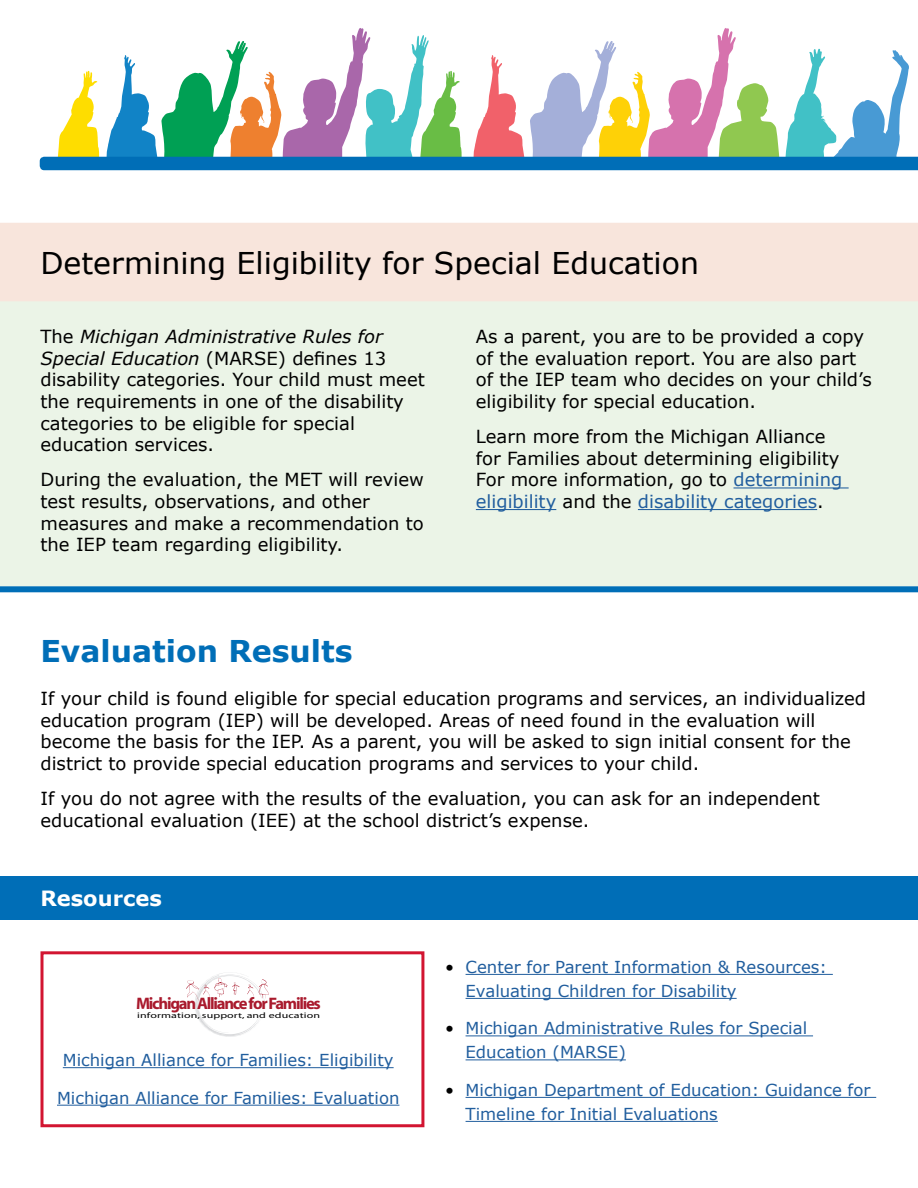
<style>
.page{position:relative;width:918px;height:1188px;background:#fff}
.page>*{position:absolute;margin:0;border:0;box-sizing:border-box;transform-origin:0 0}
.Heading3c{font:30px "Verdana";color:#000}
.Heading3d{font:700 30px "Verdana";color:#006eb7}
.Resources{font:700 21px "Verdana";color:#fff}
.t1{font:18px/21.6px "Verdana";color:#000}
.t2{font:700 16.65px "Myriad";letter-spacing:-.075em;color:#a91a2d}
.t3{font:16.5px/24px "Verdana";color:#215e9e}
.t4{font:7.95px "Myriad";letter-spacing:.01em;color:#010101;scale:1.5 1}
.s1{font-style:italic}
.s2{color:#215e9e}
.s3{color:#000}
</style>
<div class="page">
<svg style="left:40px;top:28px;width:878px;height:142px"></svg>
<div style="left:0;top:301px;width:918px;height:285px;background:#ebf4e7"></div>
<div style="left:0;top:877px;width:918px;height:43px;background:#006eb7"></div>
<hr style="left:466px;top:974px;width:367px;height:1px;background:#215e9e">
<hr style="left:466px;top:998px;width:271px;height:1px;background:#215e9e">
<hr style="left:466px;top:1035px;width:347px;height:1px;background:#215e9e">
<hr style="left:466px;top:1059px;width:160px;height:1px;background:#215e9e">
<hr style="left:466px;top:1097px;width:410px;height:1px;background:#215e9e">
<hr style="left:466px;top:1121px;width:252px;height:1px;background:#215e9e">
<svg style="left:186px;top:973px;width:83px;height:64px"></svg>
<div style="left:40px;top:951px;width:384px;height:176px;border:3px solid #d21531"></div>
<hr style="left:63px;top:1067px;width:331px;height:1px;background:#215e9e">
<hr style="left:57px;top:1105px;width:342px;height:1px;background:#215e9e">
<div style="left:0;top:223px;width:918px;height:78px;background:#f8e5dc"></div>
<hr style="left:734px;top:487px;width:115px;height:1px;background:#215e9e">
<hr style="left:476px;top:509px;width:80px;height:1px;background:#215e9e">
<hr style="left:638px;top:509px;width:179px;height:1px;background:#215e9e">
<div style="left:0;top:586px;width:918px;height:6px;background:#006eb7"></div>
<h3 class="Heading3c" style="left:40px;top:242px;width:660px">Determining Eligibility for Special Education</h3>
<p class="t1" style="left:40px;top:326px;width:386px">The <span class="s1">Michigan Administrative Rules for Special Education</span> (MARSE) defines 13 disability categories. Your child must meet the requirements in one of the disability categories to be eligible for special education services.</p>
<p class="t1" style="left:40px;top:469px;width:385px">During the evaluation, the MET will review test results, observations, and other measures and make a recommendation to the IEP team regarding eligibility.</p>
<h3 class="Heading3d" style="left:40px;top:630px;width:314px">Evaluation Results</h3>
<p class="t1" style="left:476px;top:326px;width:397px">As a parent, you are to be provided a copy of the evaluation report. You are also part of the IEP team who decides on your child’s eligibility for special education.</p>
<p class="t1" style="left:476px;top:426px;width:368px">Learn more from the Michigan Alliance for Families about determining eligibility For more information, go to <span class="s2">determining eligibility</span> and the <span class="s2">disability categories</span>.</p>
<p class="t1" style="left:40px;top:688px;width:827px">If your child is found eligible for special education programs and services, an individualized education program (IEP) will be developed. Areas of need found in the evaluation will become the basis for the IEP. As a parent, you will be asked to sign initial consent for the district to provide special education programs and services to your child.</p>
<p class="t1" style="left:40px;top:788px;width:781px">If you do not agree with the results of the evaluation, you can ask for an independent educational evaluation (IEE) at the school district’s expense.</p>
<h3 class="Resources" style="left:40px;top:884px;width:123px">Resources</h3>
<p class="t2" style="left:136px;top:994px;width:186px">Michigan Alliance for Families</p>
<p class="t4" style="left:137px;top:1011px;width:123px">information, support, and education</p>
<p class="t3" style="left:63px;top:1048px;width:332px">Michigan Alliance for Families: Eligibility</p>
<p class="t3" style="left:57px;top:1086px;width:344px">Michigan Alliance for Families: Evaluation</p>
<p class="t3" style="left:466px;top:955px;width:363px;text-indent:-20px"><span class="s3">•</span> Center for Parent Information &amp; Resources:<br>Evaluating Children for Disability</p>
<p class="t3" style="left:466px;top:1016px;width:343px;text-indent:-20px"><span class="s3">•</span> Michigan Administrative Rules for Special<br>Education (MARSE)</p>
<p class="t3" style="left:466px;top:1078px;width:406px;text-indent:-20px"><span class="s3">•</span> Michigan Department of Education: Guidance for<br>Timeline for Initial Evaluations</p>
</div>
